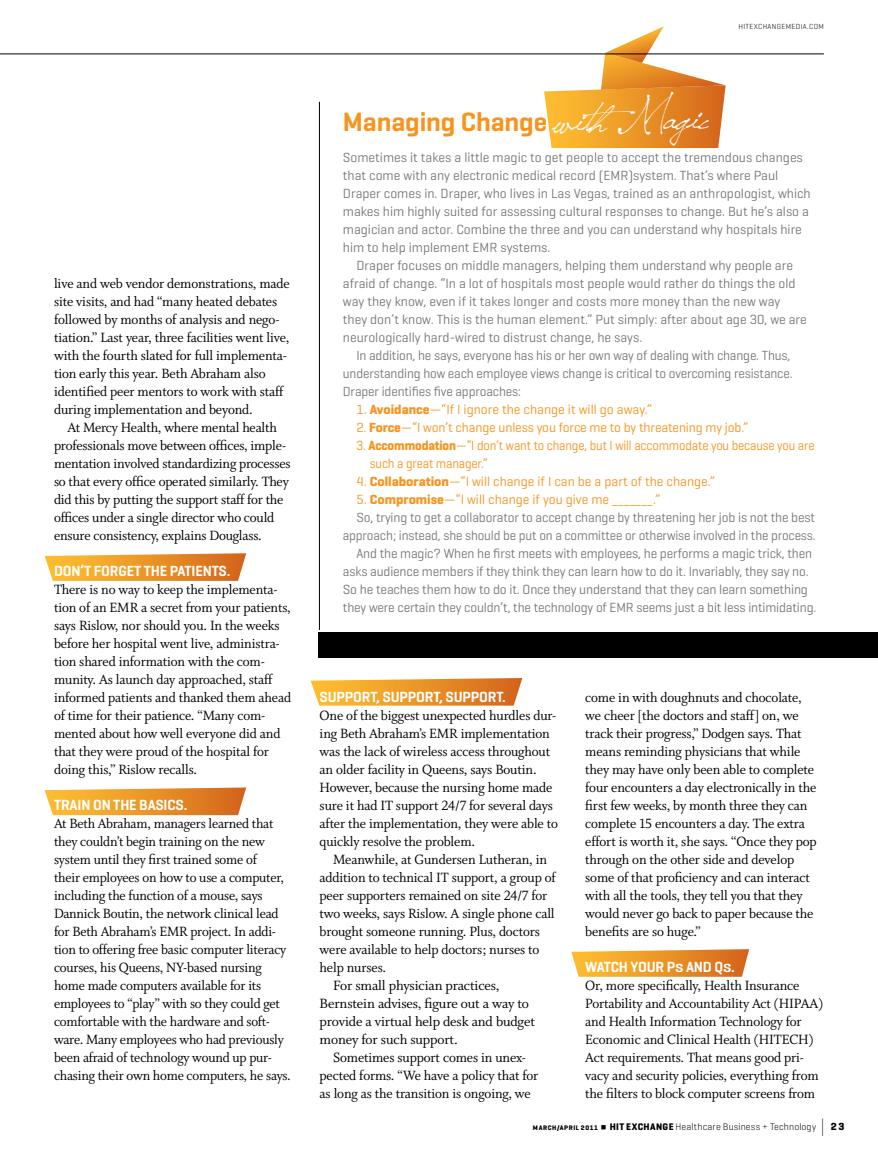
<style>
.page{position:relative;width:878px;height:1161px;background:#fff}
.page>*{position:absolute;margin:0;border:0;box-sizing:border-box;transform-origin:0 0}
.t1{font:600 27px "Geogrotesque";color:#f7941e}
.t2{font:15px/18px "Whitman Roman LF";letter-spacing:-.01em;color:#000}
.t3{font:15px/18px "Whitman Roman LF";letter-spacing:-.01em;color:#000;scale:.96 1}
.t4{font:600 15px "Geogrotesque";letter-spacing:-.01em;color:#fff}
.t5{font:13.5px/18px "Geogrotesque";color:#77787b}
.t6{font:13.5px "Geogrotesque";letter-spacing:-.01em;color:#f7941e}
.t7{font:13.5px/18px "Geogrotesque";letter-spacing:-.01em;color:#f7941e;scale:.93 1}
.t8{font:13.5px "Geogrotesque";color:#77787b;scale:.96 1}
.t9{font:700 10.5px "Geogrotesque";color:#000}
.t10{font:300 9.75px "Geogrotesque";letter-spacing:.01em;color:#000}
.t11{font:700 9.75px "Geogrotesque";letter-spacing:.035em;color:#000}
.t12{font:300 7.5px "Geogrotesque";color:#000}
.t13{font:700 6.75px "Geogrotesque";color:#000}
.s1{font-family:"Jellyka Saint Andrew's Queen";font-weight:400;font-size:45px;color:#fff}
.s2{font-weight:700}
.s3{font-size:12px}
.s4{font-size:6.75px}
.s5{font-weight:300;font-size:19.5px}
</style>
<div class="page">
<svg style="left:544px;top:26px;width:181px;height:122px"></svg>
<svg style="left:45px;top:553px;width:201px;height:28px;background:#eb9d3b"></svg>
<svg style="left:45px;top:788px;width:201px;height:27px;background:#eb9b35"></svg>
<svg style="left:310px;top:678px;width:212px;height:28px;background:#eb9e3c"></svg>
<svg style="left:571px;top:949px;width:178px;height:28px;background:#eb9e3c"></svg>
<hr style="left:0;top:54px;width:823px;height:1px;background:#000">
<hr style="left:319px;top:102px;width:1px;height:528px;background:#000">
<div style="left:318px;top:632px;width:560px;height:26px;background:#000"></div>
<p class="t2" style="left:54px;top:275px;width:237px">live and web vendor demonstrations, made site visits, and had “many heated debates followed by months of analysis and nego&shy;tiation.” Last year, three facilities went live, with the fourth slated for full implementa&shy;tion early this year. Beth Abraham also identified peer mentors to work with staff during implementation and beyond.</p>
<p class="t2" style="left:54px;top:419px;width:238px;text-indent:14px">At Mercy Health, where mental health professionals move between offices, imple&shy;mentation involved standardizing processes so that every office operated similarly. They did this by putting the support staff for the offices under a single director who could ensure consistency, explains Douglass.</p>
<p class="t4" style="left:54px;top:562px;width:178px">DON’T FORGET THE PATIENTS.</p>
<p class="t2" style="left:54px;top:581px;width:238px">There is no way to keep the implementa&shy;tion of an EMR a secret from your patients, says Rislow, nor should you. In the weeks before her hospital went live, administra&shy;tion shared information with the com&shy;munity. As launch day approached, staff informed patients and thanked them ahead of time for their patience. “Many com&shy;mented about how well everyone did and that they were proud of the hospital for doing this,” Rislow recalls.</p>
<p class="t4" style="left:54px;top:796px;width:135px">TRAIN ON THE BASICS.</p>
<p class="t3" style="left:54px;top:815px;width:248px">At Beth Abraham, managers learned that they couldn’t begin training on the new system until they first trained some of<br>their employees on how to use a computer, including the function of a mouse, says Dannick Boutin, the network clinical lead for Beth Abraham’s EMR project. In addi&shy;tion to offering free basic computer literacy courses, his Queens, NY-based nursing home made computers available for its employees to “play” with so they could get comfortable with the hardware and soft&shy;ware. Many employees who had previously been afraid of technology wound up pur&shy;chasing their own home computers, he says.</p>
<p class="t12" style="left:738px;top:22px;width:87px">h itexchan gemed ia.com</p>
<h1 class="t1" style="left:343px;top:105px;width:366px">MANAGING CHANGE <span class="s1">with Magic</span></h1>
<p class="t5" style="left:343px;top:148px;width:469px">Sometimes it takes a little magic to get people to accept the tremendous changes that come with any electronic medical record (EMR)system. That’s where Paul Draper comes in. Draper, who lives in Las Vegas, trained as an anthropologist, which makes him highly suited for assessing cultural responses to change. But he’s also a magician and actor. Combine the three and you can understand why hospitals hire him to help implement EMR systems.</p>
<p class="t5" style="left:343px;top:256px;width:465px;text-indent:14px">Draper focuses on middle managers, helping them understand why people are afraid of change. “I n a lot of hospitals most people would rather do things the old way they know, even if it takes longer and costs more money than the new way they don’t know. This is the human element.” Put simply: after about age 30, we are neurologically hard-wired to distrust change, he says.</p>
<p class="t5" style="left:343px;top:346px;width:451px;text-indent:14px">I n addition, he says, everyone has his or her own way of dealing with change. Thus, understanding how each employee views change is critical to overcoming resistance.<br>Draper identifies five approaches:</p>
<p class="t6" style="left:356px;top:401px;width:297px">1. <span class="s2">Avoidance</span>—“If I ignore the change it will go away.”</p>
<p class="t6" style="left:356px;top:419px;width:394px">2. <span class="s2">Force</span>—“I won’t change unless you force me to by threatening my job.”</p>
<p class="t7" style="left:370px;top:436px;width:479px;text-indent:-14px">3. <span class="s2">Accommodation</span>—“I don’t want to change, but I will accommodate you because you are such a great manager.”</p>
<p class="t6" style="left:356px;top:473px;width:360px">4. <span class="s2">Collaboration</span>—“I will change if I can be a part of the change.”</p>
<p class="t6" style="left:356px;top:491px;width:306px">5. <span class="s2">Compromise</span>—“I will change if you give me _______.”</p>
<p class="t5" style="left:356px;top:508px;width:460px">So, trying to get a collaborator to accept change by threatening her job is not the best</p>
<p class="t8" style="left:343px;top:527px;width:494px">approach; instead, she should be put on a committee or otherwise involved in the process.</p>
<p class="t5" style="left:356px;top:544px;width:457px">And the magic? When he first meets with employees, he performs a magic trick, then</p>
<p class="t5" style="left:343px;top:562px;width:467px">asks audience members if they think they can learn how to do it. I nvariably, they say no.</p>
<p class="t5" style="left:343px;top:580px;width:466px">So he teaches them how to do it. Once they understand that they can learn something</p>
<p class="t5" style="left:343px;top:598px;width:475px">they were certain they couldn’t, the technology of EMR seems just a bit less intimidating.</p>
<p class="t4" style="left:319px;top:688px;width:188px">SUPPORT, SUPPORT, SUPPORT.</p>
<p class="t2" style="left:319px;top:707px;width:240px">One of the biggest unexpected hurdles dur&shy;ing Beth Abraham’s EMR implementation was the lack of wireless access throughout an older facility in Queens, says Boutin.<br>However, because the nursing home made sure it had IT support 24/7 for several days after the implementation, they were able to quickly resolve the problem.</p>
<p class="t2" style="left:333px;top:851px;width:215px">Meanwhile, at Gundersen Lutheran, in</p>
<p class="t2" style="left:319px;top:869px;width:238px">addition to technical IT support, a group of</p>
<p class="t2" style="left:319px;top:887px;width:229px">peer supporters remained on site 24/7 for</p>
<p class="t2" style="left:319px;top:905px;width:236px">two weeks, says Rislow. A single phone call</p>
<p class="t2" style="left:319px;top:923px;width:222px">brought someone running. Plus, doctors</p>
<p class="t2" style="left:319px;top:941px;width:221px">were available to help doctors; nurses to</p>
<p class="t2" style="left:319px;top:959px;width:68px">help nurses.</p>
<p class="t2" style="left:333px;top:977px;width:168px">For small physician practices,</p>
<p class="t2" style="left:319px;top:995px;width:211px">Bernstein advises, figure out a way to</p>
<p class="t2" style="left:319px;top:1013px;width:217px">provide a virtual help desk and budget</p>
<p class="t2" style="left:319px;top:1031px;width:140px">money for such support.</p>
<p class="t2" style="left:333px;top:1049px;width:194px">Sometimes support comes in unex-</p>
<p class="t2" style="left:319px;top:1067px;width:220px">pected forms. “We have a policy that for</p>
<p class="t2" style="left:319px;top:1085px;width:213px">as long as the transition is ongoing, we</p>
<p class="t2" style="left:585px;top:689px;width:233px">come in with doughnuts and chocolate, we cheer [the doctors and staff] on, we track their progress,” Dodgen says. That means reminding physicians that while they may have only been able to complete four encounters a day electronically in the first few weeks, by month three they can complete 15 encounters a day. The extra effort is worth it, she says. “Once they pop through on the other side and develop some of that proficiency and can interact with all the tools, they tell you that they would never go back to paper because the benefits are so huge.”</p>
<p class="t4" style="left:585px;top:958px;width:151px">WATCH YOUR P<span class="s3">S</span> AND Q<span class="s3">S</span>.</p>
<p class="t2" style="left:585px;top:977px;width:239px">Or, more specifically, Health Insurance Portability and Accountability Act (HIPAA) and Health Information Technology for Economic and Clinical Health (HITECH)<br>Act requirements. That means good pri&shy;vacy and security policies, everything from the filters to block computer screens from</p>
<p class="t13" style="left:533px;top:1123px;width:12px">March</p>
<p class="t13" style="left:557px;top:1123px;width:12px">/April</p>
<p class="t11" style="left:581px;top:1120px;width:64px"><span class="s4">2011</span> ■ HIT Excha</p>
<p class="t10" style="left:656px;top:1120px;width:161px"><span class="s2">nge</span> Healthcare Business + Technology</p>
<p class="t9" style="left:821px;top:1120px;width:24px"><span class="s5">|</span> 23</p>
</div>
